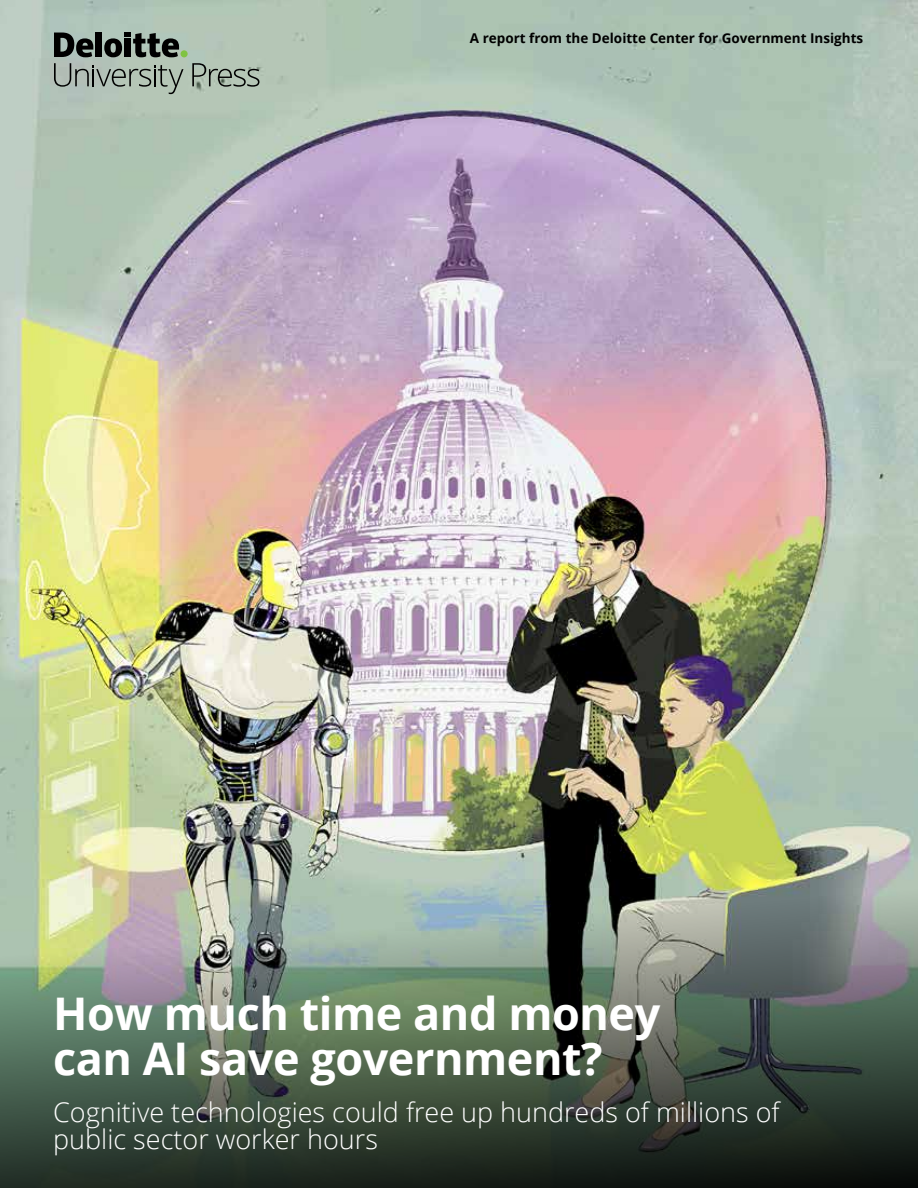
<style>
.page{position:relative;width:918px;height:1188px;background:#fff}
.page>*{position:absolute;margin:0;border:0;box-sizing:border-box;transform-origin:0 0}
.t1{font:700 45px/45px "Open Sans";letter-spacing:-.01em;color:#fff}
.t2{font:300 27px/27px "Open Sans";color:#fff}
.t3{font:700 13.5px "Open Sans";color:#000}
</style>
<div class="page">
<img style="left:0;top:0;width:918px;height:717px">
<div style="left:181px;top:50px;width:7px;height:7px;background:#80c342;border-radius:50%"></div>
<div style="left:96px;top:32px;width:6px;height:25px;background:#000"></div>
<svg style="left:104px;top:32px;width:75px;height:25px;background:#515b55"></svg>
<svg style="left:54px;top:33px;width:39px;height:24px"></svg>
<svg style="left:192px;top:63px;width:67px;height:24px;background:#8d9b8e"></svg>
<svg style="left:54px;top:63px;width:129px;height:31px;background:#99a69b"></svg>
<img style="left:0;top:717px;width:918px;height:471px">
<p class="t3" style="left:470px;top:28px;width:395px">A report from the Deloitte Center for Government Insights</p>
<h1 class="t1" style="left:53px;top:990px;width:609px">How much time and money can AI save government?</h1>
<p class="t2" style="left:53px;top:1098px;width:728px">Cognitive technologies could free up hundreds of millions of public sector worker hours</p>
</div>
